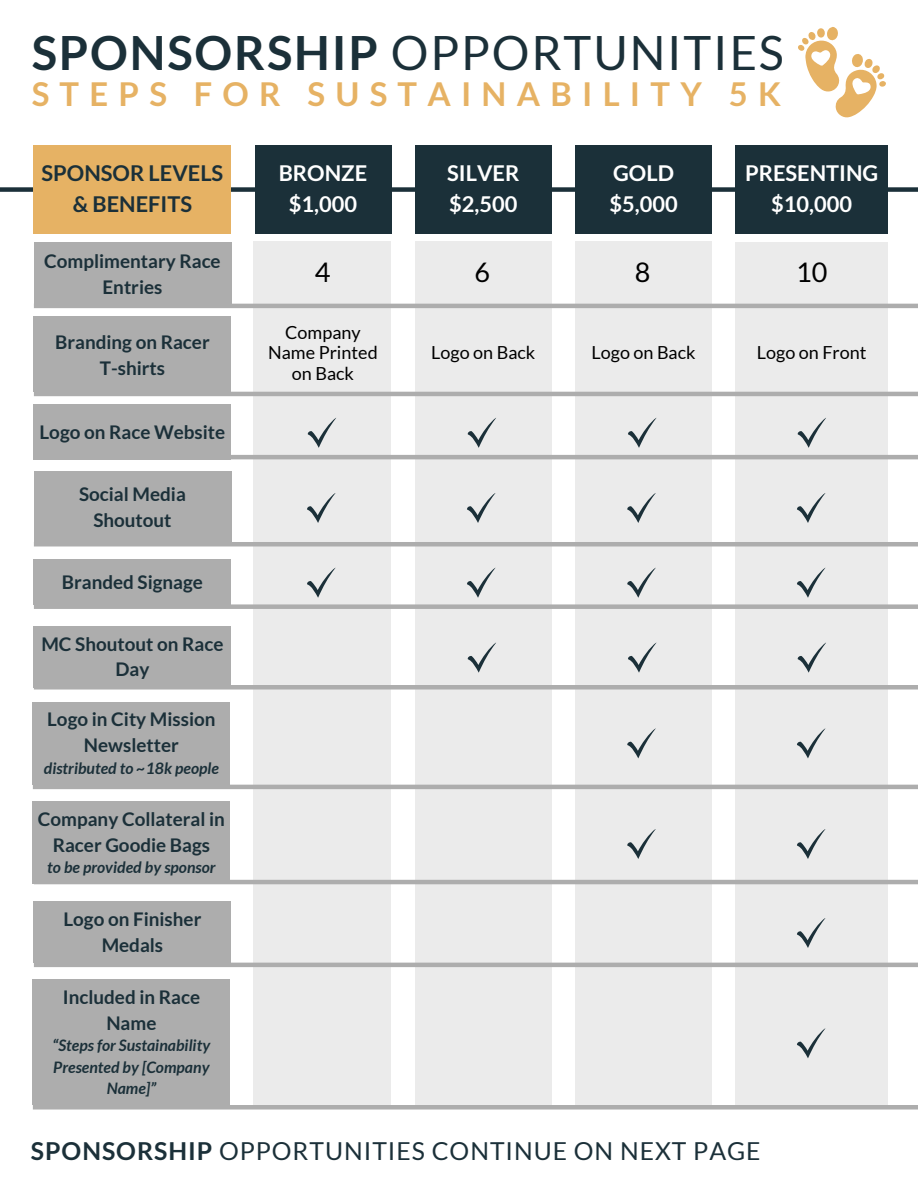
<style>
.page{position:relative;width:918px;height:1188px;background:#fff}
.page>*{position:absolute;margin:0;border:0;box-sizing:border-box;transform-origin:0 0}
.t1{font:47.25px "Lato";letter-spacing:.04em;color:#1b3039}
.t2{font:700 33px "Lato";letter-spacing:.31em;color:#e6b264}
.t3{font:27px "Lato";color:#000}
.t4{font:24.75px "Lato";letter-spacing:.04em;color:#1b3039}
.t5{font:700 21.9px/30.3px "Lato";color:#fff;text-align:center}
.t6{font:700 21.9px/30.3px "Lato";color:#1b3039;text-align:center}
.t7{font:700 18.9px/25.8px "Lato";color:#1b3039;text-align:center}
.t8{font:18px/20.2px "Lato";color:#000;text-align:center}
.t9{font:italic 700 15.9px/21.3px "Lato";color:#1b3039;text-align:center}
.s1{font-weight:700}
</style>
<div class="page">
<div style="left:0;top:187px;width:918px;height:5px;background:#1b3039"></div>
<div style="left:34px;top:145px;width:197px;height:89px;background:#e6b264"></div>
<div style="left:255px;top:145px;width:136px;height:89px;background:#1b3039"></div>
<div style="left:415px;top:145px;width:137px;height:89px;background:#1b3039"></div>
<div style="left:575px;top:145px;width:137px;height:89px;background:#1b3039"></div>
<div style="left:736px;top:145px;width:152px;height:89px;background:#1b3039"></div>
<div style="left:254px;top:242px;width:137px;height:863px;background:#ebebeb"></div>
<div style="left:415px;top:242px;width:137px;height:865px;background:#ebebeb"></div>
<div style="left:575px;top:242px;width:137px;height:865px;background:#ebebeb"></div>
<div style="left:736px;top:242px;width:152px;height:865px;background:#ebebeb"></div>
<div style="left:34px;top:242px;width:197px;height:62px;background:#adadad"></div>
<div style="left:34px;top:316px;width:197px;height:76px;background:#adadad"></div>
<div style="left:34px;top:404px;width:197px;height:55px;background:#adadad"></div>
<div style="left:34px;top:472px;width:197px;height:70px;background:#adadad"></div>
<div style="left:34px;top:559px;width:197px;height:45px;background:#adadad"></div>
<div style="left:34px;top:626px;width:197px;height:61px;background:#adadad"></div>
<div style="left:33px;top:702px;width:197px;height:83px;background:#adadad"></div>
<div style="left:33px;top:802px;width:197px;height:82px;background:#adadad"></div>
<div style="left:33px;top:979px;width:197px;height:126px;background:#adadad"></div>
<hr style="left:34px;top:304px;width:884px;height:4px;background:#adadad">
<hr style="left:34px;top:392px;width:884px;height:4px;background:#adadad">
<hr style="left:37px;top:455px;width:881px;height:4px;background:#adadad">
<hr style="left:34px;top:542px;width:884px;height:4px;background:#adadad">
<div style="left:34px;top:604px;width:884px;height:5px;background:#adadad"></div>
<div style="left:34px;top:685px;width:884px;height:5px;background:#adadad"></div>
<hr style="left:33px;top:785px;width:885px;height:4px;background:#adadad">
<hr style="left:34px;top:880px;width:884px;height:4px;background:#adadad">
<div style="left:33px;top:1105px;width:885px;height:5px;background:#adadad"></div>
<svg style="left:307px;top:418px;width:29px;height:30px"></svg>
<div style="left:34px;top:901px;width:197px;height:62px;background:#adadad"></div>
<hr style="left:34px;top:963px;width:884px;height:4px;background:#adadad">
<svg style="left:467px;top:418px;width:29px;height:30px"></svg>
<svg style="left:628px;top:417px;width:29px;height:31px"></svg>
<svg style="left:797px;top:418px;width:29px;height:30px"></svg>
<svg style="left:307px;top:493px;width:29px;height:30px"></svg>
<svg style="left:467px;top:493px;width:29px;height:30px"></svg>
<svg style="left:627px;top:493px;width:29px;height:30px"></svg>
<svg style="left:797px;top:493px;width:29px;height:30px"></svg>
<svg style="left:307px;top:567px;width:29px;height:31px"></svg>
<svg style="left:467px;top:567px;width:29px;height:31px"></svg>
<svg style="left:627px;top:567px;width:29px;height:31px"></svg>
<svg style="left:797px;top:567px;width:29px;height:31px"></svg>
<svg style="left:467px;top:642px;width:29px;height:31px"></svg>
<svg style="left:628px;top:642px;width:29px;height:31px"></svg>
<svg style="left:797px;top:642px;width:29px;height:31px"></svg>
<svg style="left:627px;top:728px;width:29px;height:30px"></svg>
<svg style="left:797px;top:728px;width:29px;height:30px"></svg>
<svg style="left:627px;top:829px;width:29px;height:30px"></svg>
<svg style="left:797px;top:829px;width:29px;height:30px"></svg>
<svg style="left:797px;top:918px;width:29px;height:30px"></svg>
<svg style="left:797px;top:1028px;width:29px;height:30px"></svg>
<svg style="left:798px;top:27px;width:88px;height:91px"></svg>
<p class="t1" style="left:32px;top:24px;width:754px"><span class="s1">SPONSORSHIP</span> OPPORTUNITIES</p>
<p class="t2" style="left:32px;top:73px;width:751px">STEPS FOR SUSTAINABILITY 5K</p>
<h1 class="t6" style="left:42px;top:158px;width:183px">SPONSOR LEVELS &amp; BENEFITS</h1>
<h2 class="t5" style="left:279px;top:158px;width:90px">BRONZE $1,000</h2>
<p class="t5" style="left:447px;top:158px;width:74px;text-align:left">SILVER $2,500</p>
<h4 class="t5" style="left:609px;top:158px;width:70px;text-align:left">GOLD $5,000</h4>
<h4 class="t5" style="left:745px;top:158px;width:135px">PRESENTING $10,000</h4>
<h4 class="t7" style="left:44px;top:247px;width:178px">Complimentary Race<br>Entries</h4>
<h6 class="t3" style="left:315px;top:256px;width:17px">4</h6>
<p class="t3" style="left:475px;top:256px;width:17px">6</p>
<p class="t3" style="left:635px;top:256px;width:17px">8</p>
<p class="t3" style="left:796px;top:256px;width:33px">10</p>
<h4 class="t7" style="left:55px;top:328px;width:156px">Branding on Racer<br>T-shirts</h4>
<h4 class="t7" style="left:40px;top:419px;width:187px">Logo on Race Website</h4>
<h5 class="t7" style="left:79px;top:481px;width:108px">Social Media<br>Shoutout</h5>
<p class="t7" style="left:62px;top:569px;width:143px">Branded Signage</p>
<h6 class="t7" style="left:41px;top:630px;width:184px">MC Shoutout on Race<br>Day</h6>
<p class="t7" style="left:47px;top:706px;width:170px">Logo in City Mission<br>Newsletter</p>
<p class="t9" style="left:44px;top:757px;width:177px">distributed to ~18k people</p>
<p class="t7" style="left:38px;top:806px;width:189px">Company Collateral in<br>Racer Goodie Bags</p>
<p class="t9" style="left:47px;top:857px;width:170px">to be provided by sponsor</p>
<p class="t7" style="left:64px;top:906px;width:139px">Logo on Finisher<br>Medals</p>
<p class="t7" style="left:63px;top:984px;width:139px">Included in Race<br>Name</p>
<p class="t9" style="left:53px;top:1035px;width:159px">“Steps for Sustainability<br>Presented by [Company<br>Name]”</p>
<p class="t8" style="left:268px;top:322px;width:111px">Company<br>Name Printed on Back</p>
<p class="t8" style="left:431px;top:342px;width:106px">Logo on Back</p>
<h6 class="t8" style="left:592px;top:342px;width:106px">Logo on Back</h6>
<p class="t8" style="left:757px;top:342px;width:111px">Logo on Front</p>
<p class="t4" style="left:31px;top:1135px;width:731px"><span class="s1">SPONSORSHIP</span> OPPORTUNITIES CONTINUE ON NEXT PAGE</p>
</div>
